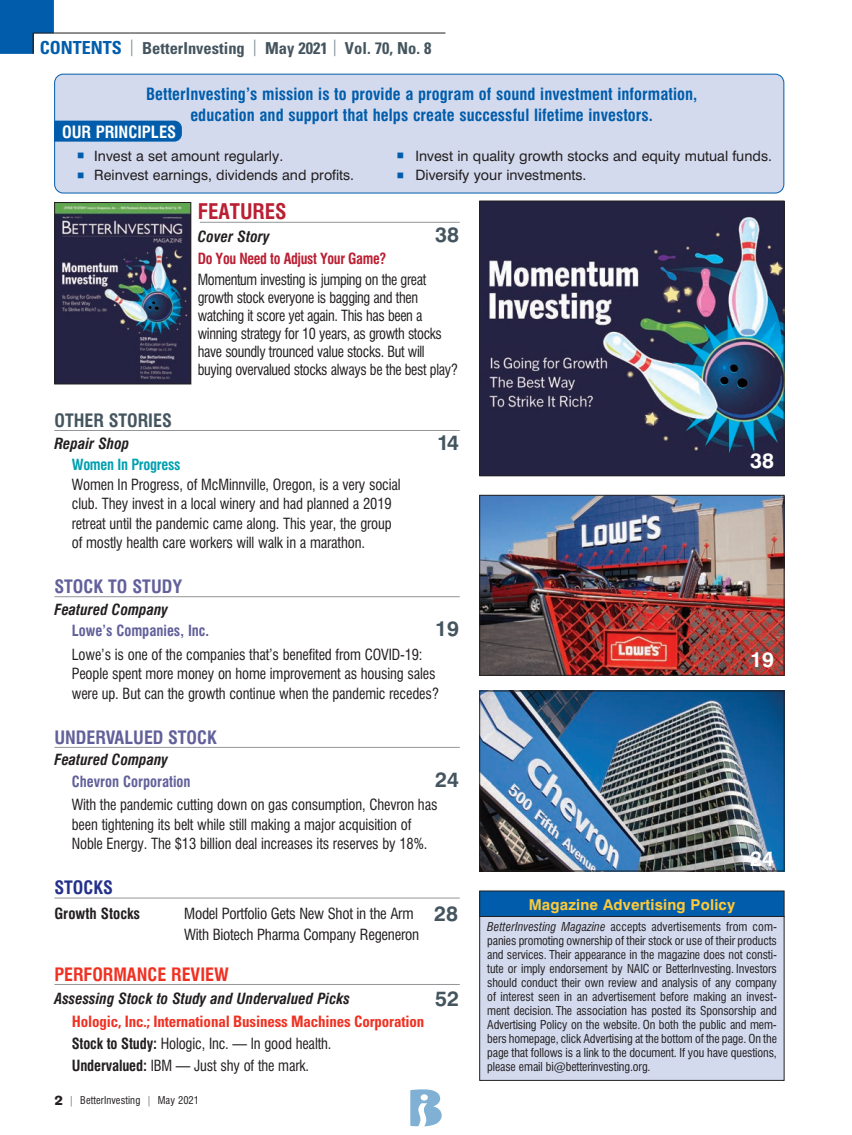
<style>
.page{position:relative;width:852px;height:1135px;background:#fff}
.page>*{position:absolute;margin:0;border:0;box-sizing:border-box;transform-origin:0 0}
.t1{font:700 21px "Swiss 721 BT";color:#45555f}
.t2{font:700 condensed 21px "Swiss 721 BT";color:#ba1f33}
.t3{font:700 21px "Swiss 721 BT";color:#fff}
.t4{font:700 condensed 18px "Swiss 721 BT";color:#62609a}
.t5{font:700 condensed 18px "Swiss 721 BT";color:#ef3122}
.t6{font:700 condensed 18px "Swiss 721 BT";color:#45555f}
.t7{font:700 condensed 18px "Swiss 721 BT";color:#24318b}
.t8{font:700 condensed 16.5px/21px "Swiss 721 BT";letter-spacing:.005em;color:#015dab;text-align:center}
.t9{font:700 condensed 16.5px "Univers";color:#45555f}
.t10{font:700 condensed 16.5px "Swiss 721 BT";color:#fff}
.t11{font:700 condensed 15.75px "Univers";letter-spacing:-.01em;color:#ef3122;scale:.95 1}
.t12{font:condensed 15px/19.5px "Swiss 721 BT";letter-spacing:-.01em;color:#231f20}
.t13{font:condensed 15px/18px "Swiss 721 BT";letter-spacing:-.01em;color:#231f20;scale:.95 1}
.t14{font:italic 700 condensed 15px "Swiss 721 BT";color:#231f20}
.t15{font:700 condensed 15px "Swiss 721 BT";color:#62609a}
.t16{font:700 condensed 15px "Swiss 721 BT";letter-spacing:-.025em;color:#ba1f33;scale:.94 1}
.t17{font:700 15px "Swiss 721 BT";letter-spacing:.01em;color:#ffc938}
.t18{font:700 condensed 15px "Swiss 721 BT";letter-spacing:-.02em;color:#00a0b0;scale:.96 1}
.t19{font:700 condensed 15px "Swiss 721 BT";color:#231f20}
.t20{font:14.25px "Swiss 721 BT";color:#231f20}
.t21{font:condensed 12px/14px "Swiss 721 BT";letter-spacing:-.01em;color:#231f20;text-align:justify}
.t22{font:condensed 10.5px "Swiss 721 BT";letter-spacing:.01em;color:#231f20}
.s1{font-size:18px;color:#015dab}
.s2{font-weight:400;color:#83939c}
.s3{color:#015dab}
.s4{font-weight:700;font-stretch:normal;font-size:21px;color:#45555f}
.s5{font-weight:700}
.s6{font-family:"AG Old Face";font-weight:700;font-stretch:normal;font-size:13.5px}
.s7{color:#808285}
.s8{font-style:italic}
</style>
<div class="page">
<hr style="left:200px;top:222px;width:259px;height:1px;background:#939598">
<hr style="left:54px;top:430px;width:405px;height:1px;background:#939598">
<hr style="left:54px;top:596px;width:405px;height:1px;background:#939598">
<hr style="left:54px;top:747px;width:405px;height:1px;background:#939598">
<hr style="left:54px;top:898px;width:405px;height:1px;background:#939598">
<hr style="left:54px;top:984px;width:405px;height:1px;background:#939598">
<img style="left:481px;top:203px;width:301px;height:271px">
<div style="left:479px;top:201px;width:305px;height:275px;border:1px solid #231f20"></div>
<div style="left:55px;top:74px;width:728px;height:119px;background:#d3daee;border-radius:9px"></div>
<div style="left:54px;top:74px;width:729px;height:119px;border:1px solid #015dab;border-radius:9px"></div>
<div style="left:47px;top:121px;width:135px;height:21px;background:#015dab;border-radius:8px"></div>
<div style="left:44px;top:114px;width:10px;height:39px;background:#fff"></div>
<hr style="left:33px;top:33px;width:412px;height:1px;background:#231f20">
<div style="left:479px;top:916px;width:304px;height:164px;background:#d3daee"></div>
<div style="left:479px;top:891px;width:304px;height:25px;background:#015dab"></div>
<div style="left:479px;top:891px;width:305px;height:26px;border:1px solid #231f20"></div>
<img style="left:481px;top:497px;width:301px;height:176px">
<div style="left:479px;top:495px;width:305px;height:180px;border:1px solid #231f20"></div>
<img style="left:56px;top:204px;width:133px;height:178px">
<div style="left:54px;top:202px;width:137px;height:182px;border:1px solid #231f20"></div>
<img style="left:481px;top:693px;width:301px;height:176px">
<div style="left:479px;top:691px;width:305px;height:180px;border:1px solid #231f20"></div>
<svg style="left:0;top:0;width:54px;height:54px"></svg>
<svg style="left:410px;top:1089px;width:31px;height:37px"></svg>
<p class="t9" style="left:40px;top:38px;width:393px"><span class="s1">CONTENTS</span> <span class="s2">|</span> BetterInvesting <span class="s2">|</span> May 2021 <span class="s2">|</span> Vol. 70, No. 8</p>
<p class="t8" style="left:146px;top:83px;width:552px">BetterInvesting’s mission is to provide a program of sound investment information, education and support that helps create successful lifetime investors.</p>
<p class="t10" style="left:62px;top:122px;width:116px">OUR PRINCIPLES</p>
<p class="t20" style="left:77px;top:147px;width:208px"><span class="s3">■</span> Invest a set amount regularly.</p>
<p class="t20" style="left:396px;top:147px;width:376px"><span class="s3">■</span> Invest in quality growth stocks and equity mutual funds.</p>
<p class="t20" style="left:77px;top:167px;width:278px"><span class="s3">■</span> Reinvest earnings, dividends and profits.</p>
<p class="t20" style="left:396px;top:167px;width:191px"><span class="s3">■</span> Diversify your investments.</p>
<h1 class="t2" style="left:198px;top:198px;width:90px">FEATURES</h1>
<p class="t14" style="left:198px;top:227px;width:73px">Cover Story</p>
<h1 class="t1" style="left:435px;top:222px;width:25px">38</h1>
<p class="t16" style="left:198px;top:249px;width:202px">Do You Need to Adjust Your Game?</p>
<p class="t13" style="left:198px;top:271px;width:275px">Momentum investing is jumping on the great growth stock everyone is bagging and then watching it score yet again. This has been a winning strategy for 10 years, as growth stocks have soundly trounced value stocks. But will buying overvalued stocks always be the best play?</p>
<p class="t6" style="left:54px;top:409px;width:119px">OTHER STORIES</p>
<p class="t14" style="left:54px;top:434px;width:76px">Repair Shop</p>
<h1 class="t1" style="left:437px;top:430px;width:23px">14</h1>
<p class="t18" style="left:72px;top:456px;width:114px">Women In Progress</p>
<p class="t12" style="left:72px;top:474px;width:330px">Women In Progress, of McMinnville, Oregon, is a very social club. They invest in a local winery and had planned a 2019 retreat until the pandemic came along. This year, the group of mostly health care workers will walk in a marathon.</p>
<p class="t4" style="left:54px;top:576px;width:129px">STOCK TO STUDY</p>
<p class="t14" style="left:54px;top:600px;width:115px">Featured Company</p>
<p class="t15" style="left:72px;top:622px;width:139px">Lowe’s Companies, Inc.</p>
<h1 class="t1" style="left:435px;top:616px;width:25px">19</h1>
<p class="t12" style="left:72px;top:644px;width:368px">Lowe’s is one of the companies that’s benefited from COVID-19:<br>People spent more money on home improvement as housing sales were up. But can the growth continue when the pandemic recedes?</p>
<p class="t4" style="left:54px;top:726px;width:164px">UNDERVALUED STOCK</p>
<p class="t14" style="left:54px;top:751px;width:115px">Featured Company</p>
<p class="t15" style="left:72px;top:773px;width:120px">Chevron Corporation</p>
<h1 class="t1" style="left:435px;top:767px;width:25px">24</h1>
<p class="t12" style="left:72px;top:795px;width:367px">With the pandemic cutting down on gas consumption, Chevron has been tightening its belt while still making a major acquisition of<br>Noble Energy. The $13 billion deal increases its reserves by 18%.</p>
<p class="t7" style="left:54px;top:877px;width:60px">STOCKS</p>
<p class="t19" style="left:54px;top:905px;width:87px">Growth Stocks</p>
<p class="t12" style="left:184px;top:903px;width:275px;line-height:21px">Model Portfolio Gets New Shot in the Arm <span class="s4">28<br></span>With Biotech Pharma Company Regeneron</p>
<p class="t5" style="left:54px;top:963px;width:176px">PERFORMANCE REVIEW</p>
<p class="t14" style="left:54px;top:989px;width:297px">Assessing Stock to Study and Undervalued Picks</p>
<h1 class="t1" style="left:435px;top:985px;width:25px">52</h1>
<p class="t11" style="left:72px;top:1012px;width:372px">Hologic, Inc.; International Business Machines Corporation</p>
<p class="t12" style="left:72px;top:1032px;width:261px;line-height:21.8px"><span class="s5">Stock to Study:</span> Hologic, Inc. — In good health.<br><span class="s5">Undervalued:</span> IBM — Just shy of the mark.</p>
<p class="t22" style="left:54px;top:1094px;width:146px"><span class="s6">2</span> <span class="s7">|</span> BetterInvesting <span class="s7">|</span> May 2021</p>
<h1 class="t3" style="left:750px;top:447px;width:25px">38</h1>
<h1 class="t3" style="left:750px;top:647px;width:25px">19</h1>
<p class="t17" style="left:528px;top:895px;width:208px">Magazine Advertising Policy</p>
<h1 class="t3" style="left:750px;top:846px;width:25px">24</h1>
<p class="t21" style="left:487px;top:920px;width:291px"><span class="s8">BetterInvesting Magazine</span> accepts advertisements from com&shy;panies promoting ownership of their stock or use of their products and services. Their appearance in the magazine does not consti&shy;tute or imply endorsement by NAIC or BetterInvesting. Investors should conduct their own review and analysis of any company of interest seen in an advertisement before making an invest&shy;ment decision. The association has posted its Sponsorship and Advertising Policy on the website. On both the public and mem&shy;bers homepage, click Advertising at the bottom of the page. On the page that follows is a link to the document. If you have questions, please email bi@betterinvesting.org.</p>
</div>
